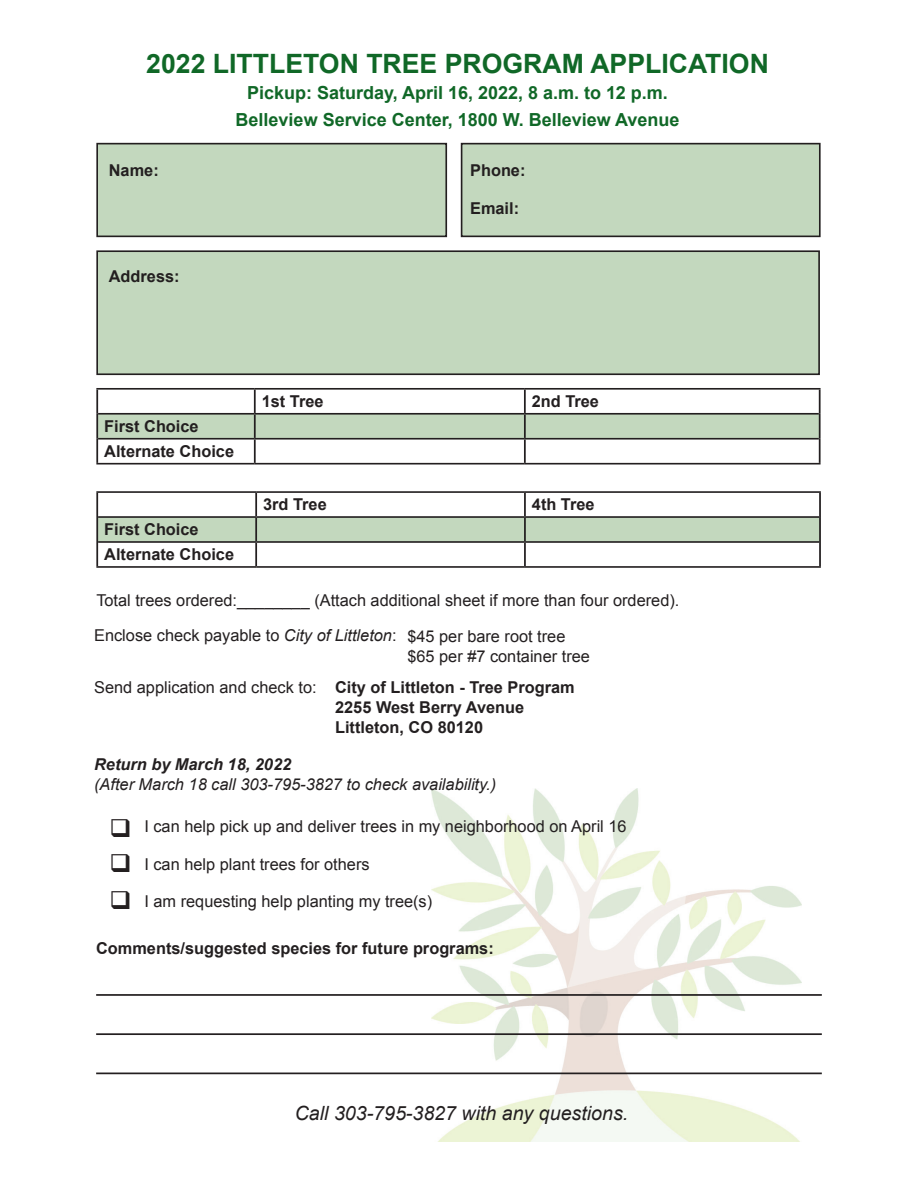
<style>
.page{position:relative;width:918px;height:1188px;background:#fff}
.page>*{position:absolute;margin:0;border:0;box-sizing:border-box;transform-origin:0 0}
.t1{font:700 26.7px "Arial";color:#106827}
.t2{font:italic 19.65px "Arial";color:#231f20}
.t3{font:700 18px "Arial";color:#106827}
.t4{font:16.35px "Arial";color:#231f20}
.t5{font:700 16.35px "Arial";color:#231f20}
.t6{font:italic 16.35px "Arial";color:#231f20}
.t7{font:italic 700 16.35px "Arial";color:#231f20}
.s1{font-style:italic}
</style>
<div class="page">
<img style="left:432px;top:788px;width:369px;height:353px">
<div style="left:462px;top:144px;width:358px;height:92px;background:#c3d8be"></div>
<div style="left:461px;top:143px;width:360px;height:94px;border:2px solid #231f20"></div>
<div style="left:98px;top:415px;width:721px;height:23px;background:#c3d8be"></div>
<hr style="left:96px;top:388px;width:159px;height:2px;background:#231f20">
<hr style="left:255px;top:388px;width:270px;height:2px;background:#231f20">
<hr style="left:525px;top:388px;width:296px;height:2px;background:#231f20">
<hr style="left:98px;top:413px;width:157px;height:2px;background:#231f20">
<hr style="left:255px;top:413px;width:270px;height:2px;background:#231f20">
<hr style="left:525px;top:413px;width:294px;height:2px;background:#231f20">
<hr style="left:98px;top:438px;width:157px;height:2px;background:#231f20">
<hr style="left:255px;top:438px;width:270px;height:2px;background:#231f20">
<hr style="left:525px;top:438px;width:294px;height:2px;background:#231f20">
<hr style="left:96px;top:463px;width:159px;height:2px;background:#231f20">
<hr style="left:255px;top:463px;width:270px;height:2px;background:#231f20">
<hr style="left:525px;top:463px;width:296px;height:2px;background:#231f20">
<hr style="left:96px;top:390px;width:2px;height:24px;background:#231f20">
<hr style="left:254px;top:390px;width:2px;height:23px;background:#231f20">
<hr style="left:524px;top:390px;width:2px;height:23px;background:#231f20">
<hr style="left:819px;top:390px;width:2px;height:24px;background:#231f20">
<hr style="left:96px;top:414px;width:2px;height:25px;background:#231f20">
<hr style="left:254px;top:415px;width:2px;height:23px;background:#231f20">
<hr style="left:524px;top:415px;width:2px;height:23px;background:#231f20">
<hr style="left:819px;top:414px;width:2px;height:25px;background:#231f20">
<hr style="left:96px;top:439px;width:2px;height:24px;background:#231f20">
<hr style="left:254px;top:440px;width:2px;height:23px;background:#231f20">
<hr style="left:524px;top:440px;width:2px;height:23px;background:#231f20">
<hr style="left:819px;top:439px;width:2px;height:24px;background:#231f20">
<div style="left:98px;top:518px;width:721px;height:23px;background:#c3d8be"></div>
<hr style="left:96px;top:491px;width:160px;height:2px;background:#231f20">
<hr style="left:256px;top:491px;width:269px;height:2px;background:#231f20">
<hr style="left:525px;top:491px;width:296px;height:2px;background:#231f20">
<hr style="left:98px;top:516px;width:158px;height:2px;background:#231f20">
<hr style="left:256px;top:516px;width:269px;height:2px;background:#231f20">
<hr style="left:525px;top:516px;width:294px;height:2px;background:#231f20">
<hr style="left:98px;top:541px;width:158px;height:2px;background:#231f20">
<hr style="left:256px;top:541px;width:269px;height:2px;background:#231f20">
<hr style="left:525px;top:541px;width:294px;height:2px;background:#231f20">
<hr style="left:96px;top:566px;width:160px;height:2px;background:#231f20">
<hr style="left:256px;top:566px;width:269px;height:2px;background:#231f20">
<hr style="left:525px;top:566px;width:296px;height:2px;background:#231f20">
<hr style="left:96px;top:493px;width:2px;height:24px;background:#231f20">
<hr style="left:255px;top:493px;width:2px;height:23px;background:#231f20">
<hr style="left:524px;top:493px;width:2px;height:23px;background:#231f20">
<hr style="left:819px;top:493px;width:2px;height:24px;background:#231f20">
<hr style="left:96px;top:517px;width:2px;height:25px;background:#231f20">
<hr style="left:255px;top:518px;width:2px;height:23px;background:#231f20">
<hr style="left:524px;top:518px;width:2px;height:23px;background:#231f20">
<hr style="left:819px;top:517px;width:2px;height:25px;background:#231f20">
<hr style="left:96px;top:542px;width:2px;height:24px;background:#231f20">
<hr style="left:255px;top:543px;width:2px;height:23px;background:#231f20">
<hr style="left:524px;top:543px;width:2px;height:23px;background:#231f20">
<hr style="left:819px;top:542px;width:2px;height:24px;background:#231f20">
<div style="left:97px;top:144px;width:349px;height:92px;background:#c3d8be"></div>
<div style="left:96px;top:143px;width:351px;height:94px;border:2px solid #231f20"></div>
<div style="left:97px;top:251px;width:722px;height:123px;background:#c3d8be"></div>
<div style="left:96px;top:250px;width:724px;height:125px;border:2px solid #231f20"></div>
<hr style="left:96px;top:994px;width:726px;height:2px;background:#231f20">
<hr style="left:96px;top:1033px;width:726px;height:2px;background:#231f20">
<hr style="left:96px;top:1073px;width:726px;height:1px;background:#231f20">
<p class="t1" style="left:146px;top:46px;width:624px">2022 LITTLETON TREE PROGRAM APPLICATION</p>
<p class="t3" style="left:247px;top:81px;width:422px">Pickup: Saturday, April 16, 2022, 8 a.m. to 12 p.m.</p>
<p class="t3" style="left:236px;top:107px;width:445px">Belleview Service Center, 1800 W. Belleview Avenue</p>
<p class="t5" style="left:109px;top:160px;width:51px">Name:</p>
<p class="t5" style="left:470px;top:160px;width:57px">Phone:</p>
<p class="t5" style="left:470px;top:198px;width:51px">Email:</p>
<p class="t5" style="left:109px;top:265px;width:72px">Address:</p>
<p class="t5" style="left:104px;top:416px;width:96px">First Choice</p>
<p class="t5" style="left:104px;top:441px;width:131px">Alternate Choice</p>
<p class="t5" style="left:104px;top:519px;width:96px">First Choice</p>
<p class="t5" style="left:104px;top:544px;width:131px">Alternate Choice</p>
<p class="t5" style="left:262px;top:391px;width:63px">1st Tree</p>
<p class="t5" style="left:532px;top:391px;width:69px">2nd Tree</p>
<p class="t5" style="left:263px;top:494px;width:65px">3rd Tree</p>
<p class="t5" style="left:532px;top:494px;width:64px">4th Tree</p>
<p class="t4" style="left:96px;top:589px;width:585px">Total trees ordered:________ (Attach additional sheet if more than four ordered).</p>
<p class="t4" style="left:94px;top:625px;width:304px">Enclose check payable to <span class="s1">City of Littleton</span>:</p>
<p class="t4" style="left:407px;top:626px;width:160px">$45 per bare root tree</p>
<p class="t4" style="left:407px;top:645px;width:184px">$65 per #7 container tree</p>
<p class="t4" style="left:94px;top:677px;width:224px">Send application and check to:</p>
<p class="t5" style="left:335px;top:677px;width:241px">City of Littleton - Tree Program</p>
<p class="t5" style="left:335px;top:697px;width:191px">2255 West Berry Avenue</p>
<p class="t5" style="left:335px;top:716px;width:149px">Littleton, CO 80120</p>
<p class="t7" style="left:94px;top:754px;width:199px">Return by March 18, 2022</p>
<p class="t6" style="left:94px;top:773px;width:403px">(After March 18 call 303-795-3827 to check availability.)</p>
<p class="t4" style="left:109px;top:816px;width:519px">❑ I can help pick up and deliver trees in my neighborhood on April 16</p>
<p class="t4" style="left:109px;top:853px;width:262px">❑ I can help plant trees for others</p>
<p class="t4" style="left:109px;top:890px;width:324px">❑ I am requesting help planting my tree(s)</p>
<p class="t5" style="left:96px;top:938px;width:399px">Comments/suggested species for future programs:</p>
<p class="t2" style="left:295px;top:1100px;width:335px">Call 303-795-3827 with any questions.</p>
</div>
